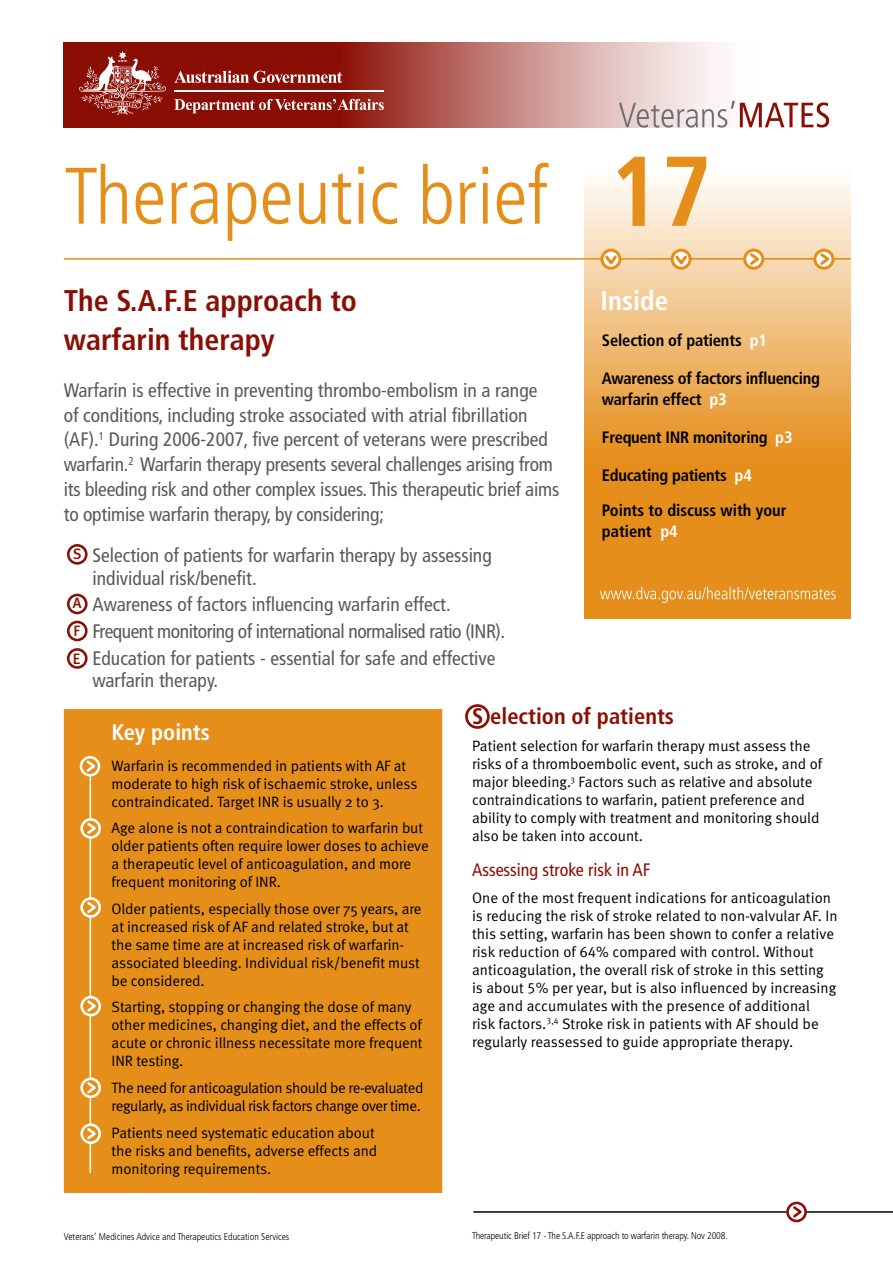
<style>
.page{position:relative;width:893px;height:1263px;background:#fff}
.page>*{position:absolute;margin:0;border:0;box-sizing:border-box;transform-origin:0 0}
.t1{font:700 condensed 99px "Frutiger";color:#e58e1a}
.t2{font:300 condensed 79.95px "Frutiger";color:#e58e1a}
.Main_heading{font:700 condensed 30px/39px "Frutiger";color:#8b0e04}
.Main_heading-2{font:700 condensed 27px "Frutiger";color:#fff}
.Headings{font:700 condensed 22.5px "Frutiger";color:#8b0e04}
.Headings-2{font:700 condensed 22.5px "Frutiger";color:#fff}
.Intro_text{font:condensed 19.5px/24.8px "Frutiger";color:#58595b}
.Intro_text-2{font:condensed 19.5px "Frutiger";letter-spacing:-.025em;color:#58595b}
.small_headings{font:condensed 18px "Frutiger";color:#8b0e04}
.Headings-3{font:700 condensed 16.5px/21px "Frutiger";letter-spacing:-.015em;color:#000}
.Inside_text{font:700 condensed 16.5px/21px "Frutiger";color:#000}
.Body_text{font:15px/18px "Meta Normal";letter-spacing:-.005em;color:#000}
.Body_text-2{font:15px/18px "Meta Normal LF";letter-spacing:.005em;color:#000}
.Body_text-3{font:15px/18px "Meta Normal";letter-spacing:-.03em;color:#000}
.Body_text-4{font:500 15px "Meta";color:#8b0e04}
.t3{font:300 condensed 9.75px "Frutiger";letter-spacing:-.01em;color:#000}
.s1{color:#fff}
</style>
<div class="page">
<svg style="left:585px;top:180px;width:265px;height:439px;background:#edb060"></svg>
<svg style="left:64px;top:43px;width:671px;height:85px;background:#b5655e"></svg>
<svg style="left:174px;top:71px;width:168px;height:12px"></svg>
<svg style="left:79px;top:51px;width:87px;height:64px;background:#a5453d"></svg>
<hr style="left:174px;top:90px;width:210px;height:2px;background:#fff">
<svg style="left:174px;top:99px;width:210px;height:14px;background:#ac534c"></svg>
<svg style="left:619px;top:101px;width:210px;height:27px"></svg>
<hr style="left:64px;top:258px;width:786px;height:2px;background:#e58e1a">
<div style="left:813px;top:249px;width:21px;height:21px;border:3px solid #e58e1a;border-radius:50%"></div>
<svg style="left:817px;top:251px;width:16px;height:17px"></svg>
<div style="left:671px;top:249px;width:21px;height:21px;border:3px solid #e58e1a;border-radius:50%"></div>
<svg style="left:673px;top:253px;width:17px;height:15px"></svg>
<div style="left:600px;top:249px;width:21px;height:21px;border:3px solid #e58e1a;border-radius:50%"></div>
<svg style="left:602px;top:253px;width:18px;height:15px"></svg>
<div style="left:743px;top:249px;width:21px;height:21px;border:3px solid #e58e1a;border-radius:50%"></div>
<svg style="left:747px;top:251px;width:16px;height:17px"></svg>
<hr style="left:473px;top:1211px;width:420px;height:2px;background:#000">
<div style="left:786px;top:1202px;width:21px;height:20px;border:3px solid #8b0e04;border-radius:50%"></div>
<svg style="left:791px;top:1204px;width:14px;height:16px"></svg>
<div style="left:64px;top:709px;width:378px;height:484px;background:#e58e1a"></div>
<svg style="left:600px;top:587px;width:236px;height:16px;background:#e9a141"></svg>
<hr style="left:90px;top:759px;width:1px;height:414px;background:#fff">
<div style="left:80px;top:756px;width:20px;height:20px;border:3px solid #fff;border-radius:50%"></div>
<svg style="left:84px;top:758px;width:14px;height:16px"></svg>
<div style="left:80px;top:818px;width:21px;height:21px;border:3px solid #fff;border-radius:50%"></div>
<svg style="left:85px;top:820px;width:14px;height:16px"></svg>
<div style="left:80px;top:897px;width:21px;height:21px;border:3px solid #fff;border-radius:50%"></div>
<svg style="left:85px;top:899px;width:14px;height:16px"></svg>
<div style="left:80px;top:996px;width:21px;height:20px;border:3px solid #fff;border-radius:50%"></div>
<svg style="left:85px;top:998px;width:14px;height:16px"></svg>
<div style="left:80px;top:1077px;width:21px;height:21px;border:3px solid #fff;border-radius:50%"></div>
<svg style="left:85px;top:1080px;width:14px;height:16px"></svg>
<div style="left:80px;top:1123px;width:21px;height:21px;border:3px solid #fff;border-radius:50%"></div>
<svg style="left:85px;top:1126px;width:14px;height:15px"></svg>
<div style="left:67px;top:544px;width:21px;height:21px;border:3px solid #8b0e04;border-radius:50%"></div>
<div style="left:67px;top:594px;width:21px;height:20px;border:3px solid #8b0e04;border-radius:50%"></div>
<div style="left:67px;top:621px;width:21px;height:20px;border:3px solid #8b0e04;border-radius:50%"></div>
<div style="left:67px;top:648px;width:21px;height:21px;border:3px solid #8b0e04;border-radius:50%"></div>
<div style="left:465px;top:704px;width:25px;height:25px;border:3px solid #8b0e04;border-radius:50%"></div>
<p class="t2" style="left:64px;top:151px;width:485px">Therapeutic brief</p>
<p class="t1" style="left:609px;top:133px;width:104px">17</p>
<p class="Main_heading" style="left:64px;top:281px;width:295px">The S.A.F.E approach to warfarin therapy</p>
<p class="Main_heading-2" style="left:601px;top:285px;width:69px">Inside</p>
<p class="Inside_text" style="left:602px;top:330px;width:167px">Selection of patients <span class="s1">p1</span></p>
<p class="Headings-3" style="left:602px;top:368px;width:219px">Awareness of factors influencing warfarin effect <span class="s1">p3</span></p>
<p class="Headings-3" style="left:602px;top:427px;width:192px">Frequent INR monitoring <span class="s1">p3</span></p>
<p class="Headings-3" style="left:602px;top:465px;width:152px">Educating patients <span class="s1">p4</span></p>
<p class="Inside_text" style="left:602px;top:500px;width:186px">Points to discuss with your patient <span class="s1">p4</span></p>
<p class="Intro_text" style="left:64px;top:378px;width:497px">Warfarin is effective in preventing thrombo-embolism in a range<br>of conditions, including stroke associated with atrial fibrillation (AF).<sup>1</sup> During 2006-2007, five percent of veterans were prescribed warfarin.<sup>2</sup> Warfarin therapy presents several challenges arising from its bleeding risk and other complex issues. This therapeutic brief aims to optimise warfarin therapy, by considering;</p>
<p class="Intro_text" style="left:93px;top:544px;width:401px;line-height:22.5px">Selection of patients for warfarin therapy by assessing individual risk/benefit.</p>
<p class="Intro_text" style="left:93px;top:592px;width:360px">Awareness of factors influencing warfarin effect.</p>
<p class="Intro_text-2" style="left:93px;top:620px;width:414px">Frequent monitoring of international normalised ratio (INR).</p>
<p class="Intro_text" style="left:93px;top:647px;width:404px;line-height:22.5px">Education for patients - essential for safe and effective warfarin therapy.</p>
<p class="Headings" style="left:472px;top:703px;width:204px">S election of patients</p>
<p class="Body_text" style="left:472px;top:736px;width:352px">Patient selection for warfarin therapy must assess the risks of a thromboembolic event, such as stroke, and of major bleeding.<sup>3</sup> Factors such as relative and absolute contraindications to warfarin, patient preference and ability to comply with treatment and monitoring should also be taken into account.</p>
<p class="small_headings" style="left:472px;top:859px;width:180px">Assessing stroke risk in AF</p>
<p class="Body_text-2" style="left:472px;top:888px;width:367px">One of the most frequent indications for anticoagulation is reducing the risk of stroke related to non-valvular AF. In this setting, warfarin has been shown to confer a relative risk reduction of 64% compared with control. Without anticoagulation, the overall risk of stroke in this setting is about 5% per year, but is also influenced by increasing age and accumulates with the presence of additional<br>risk factors.<sup>3,4</sup> Stroke risk in patients with AF should be regularly reassessed to guide appropriate therapy.</p>
<p class="Body_text-4" style="left:73px;top:545px;width:10px">S</p>
<p class="Body_text-4" style="left:73px;top:594px;width:10px">A</p>
<p class="Body_text-4" style="left:73px;top:622px;width:8px">F</p>
<p class="Body_text-4" style="left:73px;top:650px;width:9px">E</p>
<p class="Headings-2" style="left:112px;top:719px;width:100px">Key points</p>
<p class="Body_text" style="left:112px;top:756px;width:307px">Warfarin is recommended in patients with AF at moderate to high risk of ischaemic stroke, unless contraindicated. Target INR is usually 2 to 3.</p>
<p class="Body_text" style="left:112px;top:819px;width:319px">Age alone is not a contraindication to warfarin but older patients often require lower doses to achieve a therapeutic level of anticoagulation, and more frequent monitoring of INR.</p>
<p class="Body_text" style="left:112px;top:899px;width:311px">Older patients, especially those over 75 years, are at increased risk of AF and related stroke, but at the same time are at increased risk of warfarin&shy;associated bleeding. Individual risk/benefit must be considered.</p>
<p class="Body_text" style="left:112px;top:998px;width:312px">Starting, stopping or changing the dose of many other medicines, changing diet, and the effects of acute or chronic illness necessitate more frequent INR testing.</p>
<p class="Body_text-3" style="left:112px;top:1078px;width:313px">The need for anticoagulation should be re-evaluated regularly, as individual risk factors change over time.</p>
<p class="Body_text" style="left:112px;top:1123px;width:267px">Patients need systematic education about the risks and benefits, adverse effects and monitoring requirements.</p>
<p class="t3" style="left:64px;top:1231px;width:227px">Veterans’ Medicines Advice and Therapeutics Education Services</p>
<p class="t3" style="left:472px;top:1230px;width:257px">Therapeutic Brief 17 - The S.A.F.E approach to warfarin therapy. Nov 2008.</p>
</div>
